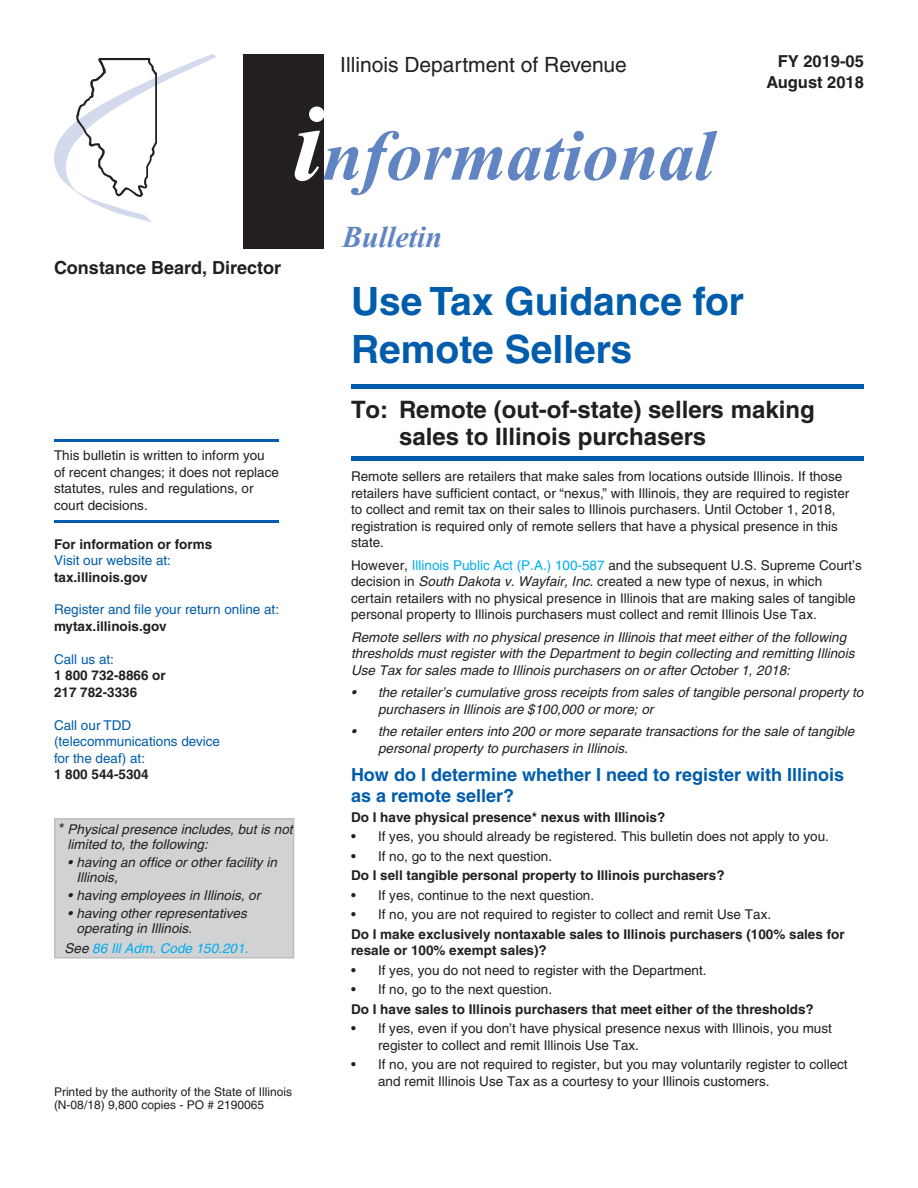
<style>
.page{position:relative;width:918px;height:1188px;background:#fff}
.page>*{position:absolute;margin:0;border:0;box-sizing:border-box;transform-origin:0 0}
.t1{font:italic 700 72px "Times New Roman";color:#6184c2}
.t2{font:700 39px/48px "Helvetica";color:#015dab}
.t3{font:italic 700 30px "Times New Roman";color:#6184c2}
.t4{font:700 24px/27px "Helvetica";color:#231f20}
.t5{font:21px "Helvetica";color:#231f20}
.t6{font:700 18px/21px "Helvetica";color:#015dab}
.t7{font:700 18px "Helvetica";color:#231f20}
.t8{font:700 16.5px "Helvetica";color:#231f20}
.t9{font:13.5px/16.5px "Helvetica";color:#231f20}
.t10{font:italic 13.5px/16.5px "Helvetica";color:#231f20}
.t11{font:700 13.5px/16.5px "Helvetica";color:#231f20}
.t12{font:13.5px/16.2px "Helvetica";color:#015dab}
.t13{font:italic 13.5px "Helvetica";color:#00aeef}
.t14{font:12px "Helvetica";color:#231f20}
.s1{font-size:108px;color:#fff}
.s2{font-weight:700;color:#231f20}
.s3{font-size:15px}
.s4{color:#231f20}
.s5{color:#00aeef}
.s6{font-style:italic}
</style>
<div class="page">
<hr style="left:351px;top:456px;width:513px;height:4px;background:#015dab">
<div style="left:243px;top:54px;width:81px;height:195px;background:#231f20"></div>
<svg style="left:54px;top:54px;width:162px;height:169px"></svg>
<img style="left:76px;top:58px;width:80px;height:139px">
<hr style="left:54px;top:440px;width:225px;height:2px;background:#015dab">
<svg style="left:54px;top:520px;width:225px;height:3px"></svg>
<hr style="left:351px;top:384px;width:513px;height:4px;background:#015dab">
<div style="left:54px;top:818px;width:240px;height:140px;background:#d1d2d4;border:2px solid #bcbdc0"></div>
<p class="t7" style="left:54px;top:257px;width:229px">Constance Beard, Director</p>
<p class="t5" style="left:340px;top:52px;width:288px">Illinois Department of Revenue</p>
<p class="t1" style="left:292px;top:105px;width:424px"><span class="s1">i</span>nformational</p>
<p class="t3" style="left:342px;top:216px;width:102px">Bulletin</p>
<p class="t2" style="left:351px;top:277px;width:395px">Use Tax Guidance for<br>Remote Sellers</p>
<p class="t8" style="left:778px;top:51px;width:88px">FY 2019-05</p>
<p class="t8" style="left:766px;top:72px;width:99px">August 2018</p>
<p class="t9" style="left:54px;top:447px;width:227px">This bulletin is written to inform you of recent changes; it does not replace statutes, rules and regulations, or court decisions.</p>
<p class="t11" style="left:54px;top:535px;width:160px">For information or forms</p>
<p class="t12" style="left:54px;top:552px;width:119px">Visit our website at:</p>
<p class="t11" style="left:54px;top:568px;width:95px">tax.illinois.gov</p>
<p class="t12" style="left:54px;top:601px;width:227px">Register and file your return online at: <span class="s2">mytax.illinois.gov</span></p>
<p class="t12" style="left:54px;top:651px;width:62px">Call us at:</p>
<p class="t11" style="left:54px;top:667px;width:113px">1 800 732-8866 or</p>
<p class="t11" style="left:54px;top:683px;width:85px">217 782-3336</p>
<p class="t12" style="left:54px;top:717px;width:79px">Call our TDD</p>
<p class="t12" style="left:54px;top:733px;width:168px">(telecommunications device</p>
<p class="t12" style="left:54px;top:750px;width:93px">for the deaf) at:</p>
<p class="t11" style="left:54px;top:766px;width:96px">1 800 544-5304</p>
<p class="t10" style="left:68px;top:822px;width:227px;line-height:15px;text-indent:-10px"><span class="s3">*</span> Physical presence includes, but is not limited to, the following:</p>
<p class="t10" style="left:76px;top:855px;width:202px;line-height:15px;text-indent:-9px">• having an office or other facility in<br>Illinois,</p>
<p class="t10" style="left:68px;top:887px;width:194px">• having employees in Illinois, or</p>
<p class="t10" style="left:76px;top:906px;width:172px;line-height:15px;text-indent:-9px">• having other representatives operating in Illinois.</p>
<p class="t13" style="left:64px;top:940px;width:185px"><span class="s4">See</span> 86 Ill Adm. Code 150.201.</p>
<p class="t14" style="left:54px;top:1084px;width:240px">Printed by the authority of the State of Illinois</p>
<p class="t14" style="left:54px;top:1098px;width:212px">(N-08/18) 9,800 copies - PO # 2190065</p>
<p class="t4" style="left:399px;top:395px;width:417px;text-indent:-48px">To: Remote (out-of-state) sellers making sales to Illinois purchasers</p>
<p class="t9" style="left:351px;top:468px;width:500px">Remote sellers are retailers that make sales from locations outside Illinois. If those retailers have sufficient contact, or “nexus,” with Illinois, they are required to register to collect and remit tax on their sales to Illinois purchasers. Until October 1, 2018, registration is required only of remote sellers that have a physical presence in this state.</p>
<p class="t9" style="left:351px;top:557px;width:512px">However, <span class="s5">Illinois Public Act (P.A.) 100-587</span> and the subsequent U.S. Supreme Court’s decision in <span class="s6">South Dakota v. Wayfair, Inc.</span> created a new type of nexus, in which certain retailers with no physical presence in Illinois that are making sales of tangible personal property to Illinois purchasers must collect and remit Illinois Use Tax.</p>
<p class="t10" style="left:351px;top:629px;width:505px">Remote sellers with no physical presence in Illinois that meet either of the following thresholds must register with the Department to begin collecting and remitting Illinois<br>Use Tax for sales made to Illinois purchasers on or after October 1, 2018:</p>
<p class="t10" style="left:378px;top:684px;width:487px;text-indent:-27px">• the retailer’s cumulative gross receipts from sales of tangible personal property to purchasers in Illinois are $100,000 or more; or</p>
<p class="t10" style="left:378px;top:723px;width:478px;text-indent:-27px">• the retailer enters into 200 or more separate transactions for the sale of tangible personal property to purchasers in Illinois.</p>
<p class="t6" style="left:351px;top:764px;width:495px">How do I determine whether I need to register with Illinois as a remote seller?</p>
<p class="t11" style="left:351px;top:809px;width:316px">Do I have physical presence* nexus with Illinois?</p>
<p class="t9" style="left:351px;top:828px;width:479px">• If yes, you should already be registered. This bulletin does not apply to you.</p>
<p class="t9" style="left:351px;top:848px;width:203px">• If no, go to the next question.</p>
<p class="t11" style="left:351px;top:867px;width:375px">Do I sell tangible personal property to Illinois purchasers?</p>
<p class="t9" style="left:351px;top:887px;width:245px">• If yes, continue to the next question.</p>
<p class="t9" style="left:351px;top:906px;width:422px">• If no, you are not required to register to collect and remit Use Tax.</p>
<p class="t11" style="left:351px;top:926px;width:495px">Do I make exclusively nontaxable sales to Illinois purchasers (100% sales for resale or 100% exempt sales)?</p>
<p class="t9" style="left:351px;top:962px;width:357px">• If yes, you do not need to register with the Department.</p>
<p class="t9" style="left:351px;top:981px;width:203px">• If no, go to the next question.</p>
<p class="t11" style="left:351px;top:1001px;width:464px">Do I have sales to Illinois purchasers that meet either of the thresholds?</p>
<p class="t9" style="left:378px;top:1020px;width:455px;text-indent:-27px">• If yes, even if you don’t have physical presence nexus with Illinois, you must register to collect and remit Illinois Use Tax.</p>
<p class="t9" style="left:378px;top:1056px;width:471px;text-indent:-27px">• If no, you are not required to register, but you may voluntarily register to collect and remit Illinois Use Tax as a courtesy to your Illinois customers.</p>
</div>
